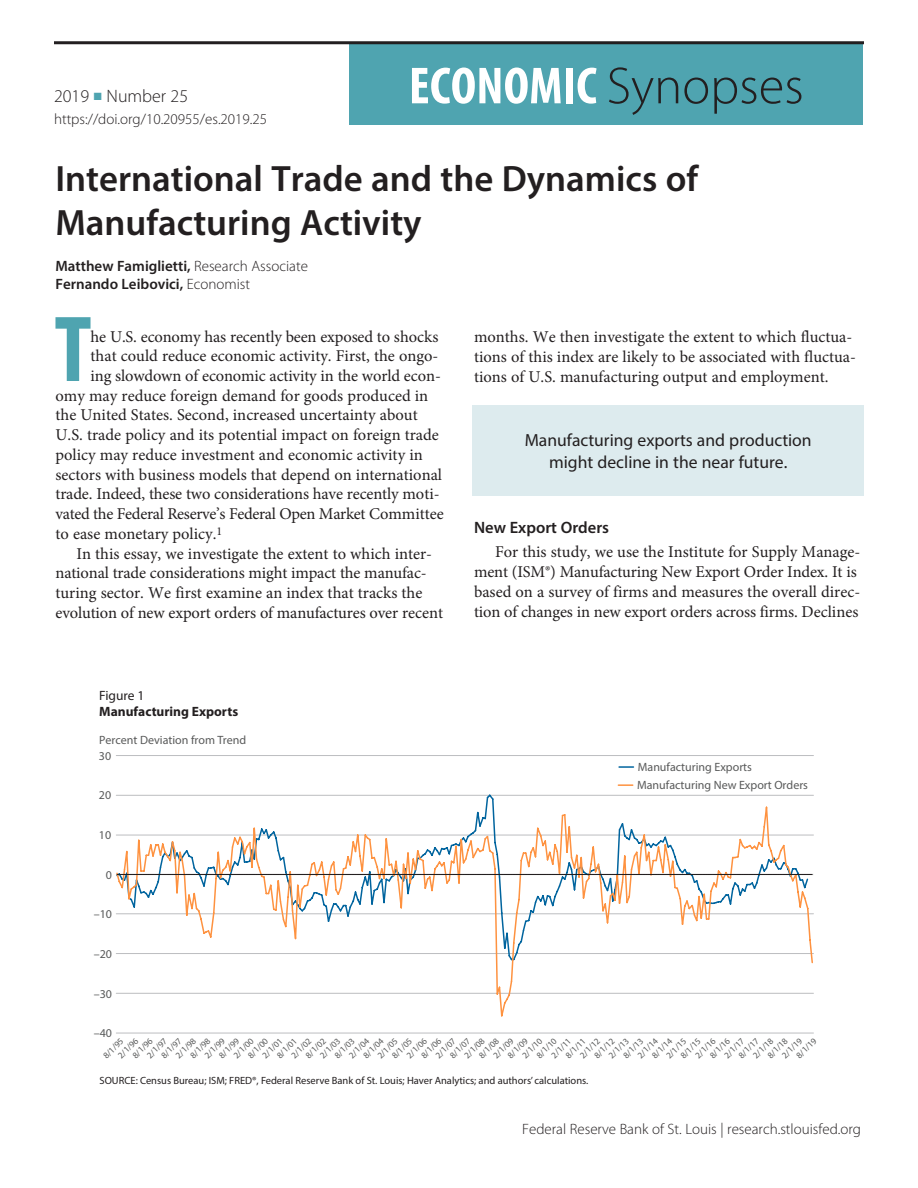
<style>
.page{position:relative;width:918px;height:1188px;background:#fff}
.page>*{position:absolute;margin:0;border:0;box-sizing:border-box;transform-origin:0 0}
.Drop_Cap_NEW{font:700 condensed 94.65px "Myriad Pro";color:#4fa4b0}
.t1{font:700 condensed 52.5px "Myriad Pro";letter-spacing:.005em;color:#fff}
.Title_NEW{font:600 36.75px/44.1px "Myriad Pro";color:#231f20}
.t2{font:300 18px "Myriad Pro";color:#231f20}
.Callout{font:17.7px/21.1px "Myriad Pro";color:#231f20;text-align:center}
.Text{font:16.5px/20.1px "Minion Pro";color:#231f20}
.Drop_Cap_NEW-2{font:16.5px "Minion Pro";color:#231f20}
.Drop_Cap_NEW-3{font:16.5px "Minion Pro";letter-spacing:-.02em;color:#231f20}
.Subhead{font:600 16.5px "Myriad Pro";color:#231f20}
.Abstract_Citation{font:300 15px "Myriad Pro";color:#231f20}
.Text-2{font:600 15px "Myriad Pro";color:#231f20}
.t3{font:700 13.5px/16.2px "Myriad Pro";color:#231f20}
.t4{font:12px/18.1px "Myriad Pro";color:#595a5a}
.t5{font:10.5px "Myriad Pro";color:#231f20}
.t6{font:9px "Myriad Pro";color:#595a5a}
.s1{color:#4fa4b0}
.s2{font-weight:300;font-stretch:normal;color:#231f20}
.s3{font-weight:300}
.s4{font-weight:400}
</style>
<div class="page">
<div style="left:350px;top:43px;width:513px;height:81px;background:#4fa4b0"></div>
<hr style="left:54px;top:41px;width:810px;height:3px;background:#231f20">
<hr style="left:116px;top:1033px;width:697px;height:1px;background:#bcbdc0">
<hr style="left:116px;top:795px;width:697px;height:1px;background:#bcbdc0">
<hr style="left:116px;top:755px;width:697px;height:1px;background:#bcbdc0">
<svg style="left:116px;top:794px;width:693px;height:12px"></svg>
<svg style="left:116px;top:806px;width:698px;height:211px"></svg>
<svg style="left:116px;top:874px;width:697px;height:1px"></svg>
<svg style="left:619px;top:766px;width:14px;height:2px"></svg>
<svg style="left:618px;top:784px;width:15px;height:2px"></svg>
<div style="left:472px;top:405px;width:392px;height:91px;background:#ddebee"></div>
<p class="t2" style="left:54px;top:86px;width:136px">2019 <span class="s1">■</span> Number 25</p>
<p class="Abstract_Citation" style="left:54px;top:111px;width:215px">https://doi.org/10.20955/es.2019.25</p>
<p class="t1" style="left:409px;top:53px;width:396px">ECONOMIC <span class="s2">Synopses</span></p>
<p class="Title_NEW" style="left:56px;top:156px;width:644px">International Trade and the Dynamics of<br>Manufacturing Activity</p>
<p class="Text-2" style="left:56px;top:257px;width:254px">Matthew Famiglietti, <span class="s3">Research Associate</span></p>
<p class="Text-2" style="left:56px;top:275px;width:196px">Fernando Leibovici, <span class="s3">Economist</span></p>
<p class="Drop_Cap_NEW" style="left:54px;top:290px;width:39px">T</p>
<p class="Drop_Cap_NEW-2" style="left:91px;top:326px;width:349px">he U.S. economy has recently been exposed to shocks</p>
<p class="Drop_Cap_NEW-2" style="left:91px;top:345px;width:349px">that could reduce economic activity. First, the ongo-</p>
<p class="Drop_Cap_NEW-2" style="left:91px;top:365px;width:352px">ing slowdown of economic activity in the world econ-</p>
<p class="Drop_Cap_NEW-2" style="left:56px;top:384px;width:374px">omy may reduce foreign demand for goods produced in</p>
<p class="Drop_Cap_NEW-2" style="left:56px;top:404px;width:364px">the United States. Second, increased uncertainty about</p>
<p class="Drop_Cap_NEW-2" style="left:56px;top:424px;width:385px">U.S. trade policy and its potential impact on foreign trade</p>
<p class="Drop_Cap_NEW-2" style="left:56px;top:444px;width:369px">policy may reduce investment and economic activity in</p>
<p class="Drop_Cap_NEW-2" style="left:56px;top:463px;width:388px">sectors with business models that depend on international</p>
<p class="Drop_Cap_NEW-2" style="left:56px;top:483px;width:386px">trade. Indeed, these two considerations have recently moti-</p>
<p class="Drop_Cap_NEW-3" style="left:56px;top:503px;width:390px">vated the Federal Reserve’s Federal Open Market Committee</p>
<p class="Drop_Cap_NEW-2" style="left:56px;top:523px;width:168px">to ease monetary policy.<sup>1</sup></p>
<p class="Text" style="left:56px;top:544px;width:389px;text-indent:21px">In this essay, we investigate the extent to which inter&shy;national trade considerations might impact the manufac&shy;turing sector. We first examine an index that tracks the evolution of new export orders of manufactures over recent</p>
<p class="t3" style="left:99px;top:687px;width:140px"><span class="s4">Figure 1<br></span>Manufacturing Exports</p>
<p class="t4" style="left:99px;top:730px;width:149px">Percent Deviation from Trend</p>
<p class="t4" style="left:99px;top:746px;width:14px">30</p>
<p class="t4" style="left:99px;top:786px;width:14px">20</p>
<p class="t4" style="left:99px;top:826px;width:14px">10</p>
<p class="t4" style="left:106px;top:865px;width:8px">0</p>
<p class="t4" style="left:94px;top:905px;width:20px">–10</p>
<p class="t4" style="left:94px;top:945px;width:20px">–20</p>
<p class="t4" style="left:94px;top:984px;width:20px">–30</p>
<p class="Text" style="left:474px;top:327px;width:383px">months. We then investigate the extent to which fluctua&shy;tions of this index are likely to be associated with fluctua&shy;tions of U.S. manufacturing output and employment.</p>
<p class="Callout" style="left:525px;top:430px;width:289px">Manufacturing exports and production might decline in the near future.</p>
<p class="Subhead" style="left:474px;top:517px;width:137px">New Export Orders</p>
<p class="Text" style="left:474px;top:542px;width:388px;text-indent:21px">For this study, we use the Institute for Supply Manage&shy;ment (ISM®) Manufacturing New Export Order Index. It is based on a survey of firms and measures the overall direc&shy;tion of changes in new export orders across firms. Declines</p>
<p class="t4" style="left:637px;top:758px;width:172px">Manufacturing Exports<br>Manufacturing New Export Orders</p>
<p class="t4" style="left:94px;top:1024px;width:20px">–40</p>
<p class="t6" style="left:346px;top:1053px;width:26px;rotate:-45deg">2/1/04</p>
<p class="t6" style="left:361px;top:1053px;width:26px;rotate:-45deg">8/1/04</p>
<p class="t6" style="left:116px;top:1053px;width:26px;rotate:-45deg">2/1/96</p>
<p class="t6" style="left:130px;top:1053px;width:26px;rotate:-45deg">8/1/96</p>
<p class="t6" style="left:202px;top:1053px;width:26px;rotate:-45deg">2/1/99</p>
<p class="t6" style="left:217px;top:1053px;width:26px;rotate:-45deg">8/1/99</p>
<p class="t6" style="left:635px;top:1053px;width:26px;rotate:-45deg">2/1/14</p>
<p class="t6" style="left:650px;top:1053px;width:26px;rotate:-45deg">8/1/14</p>
<p class="t6" style="left:404px;top:1053px;width:26px;rotate:-45deg">2/1/06</p>
<p class="t6" style="left:419px;top:1053px;width:26px;rotate:-45deg">8/1/06</p>
<p class="t6" style="left:231px;top:1053px;width:26px;rotate:-45deg">2/1/00</p>
<p class="t6" style="left:245px;top:1053px;width:26px;rotate:-45deg">8/1/00</p>
<p class="t6" style="left:505px;top:1053px;width:26px;rotate:-45deg">8/1/09</p>
<p class="t6" style="left:693px;top:1053px;width:26px;rotate:-45deg">2/1/16</p>
<p class="t6" style="left:491px;top:1053px;width:26px;rotate:-45deg">2/1/09</p>
<p class="t6" style="left:707px;top:1053px;width:26px;rotate:-45deg">8/1/16</p>
<p class="t6" style="left:188px;top:1053px;width:26px;rotate:-45deg">8/1/98</p>
<p class="t6" style="left:173px;top:1053px;width:26px;rotate:-45deg">2/1/98</p>
<p class="t6" style="left:534px;top:1053px;width:26px;rotate:-45deg">8/1/10</p>
<p class="t6" style="left:779px;top:1053px;width:26px;rotate:-45deg">2/1/19</p>
<p class="t6" style="left:794px;top:1053px;width:26px;rotate:-45deg">8/1/19</p>
<p class="t6" style="left:520px;top:1053px;width:26px;rotate:-45deg">2/1/10</p>
<p class="t6" style="left:462px;top:1053px;width:26px;rotate:-45deg">2/1/08</p>
<p class="t6" style="left:476px;top:1053px;width:26px;rotate:-45deg">8/1/08</p>
<p class="t6" style="left:751px;top:1053px;width:26px;rotate:-45deg">2/1/18</p>
<p class="t6" style="left:765px;top:1053px;width:26px;rotate:-45deg">8/1/18</p>
<p class="t6" style="left:289px;top:1053px;width:26px;rotate:-45deg">2/1/02</p>
<p class="t6" style="left:303px;top:1053px;width:26px;rotate:-45deg">8/1/02</p>
<p class="t6" style="left:577px;top:1053px;width:26px;rotate:-45deg">2/1/12</p>
<p class="t6" style="left:592px;top:1053px;width:26px;rotate:-45deg">8/1/12</p>
<p class="t6" style="left:159px;top:1053px;width:26px;rotate:-45deg">8/1/97</p>
<p class="t6" style="left:144px;top:1053px;width:26px;rotate:-45deg">2/1/97</p>
<p class="t6" style="left:447px;top:1053px;width:26px;rotate:-45deg">8/1/07</p>
<p class="t6" style="left:433px;top:1053px;width:26px;rotate:-45deg">2/1/07</p>
<p class="t6" style="left:722px;top:1053px;width:26px;rotate:-45deg">2/1/17</p>
<p class="t6" style="left:736px;top:1053px;width:26px;rotate:-45deg">8/1/17</p>
<p class="t6" style="left:318px;top:1053px;width:26px;rotate:-45deg">2/1/03</p>
<p class="t6" style="left:332px;top:1053px;width:26px;rotate:-45deg">8/1/03</p>
<p class="t6" style="left:606px;top:1053px;width:26px;rotate:-45deg">2/1/13</p>
<p class="t6" style="left:621px;top:1053px;width:26px;rotate:-45deg">8/1/13</p>
<p class="t6" style="left:101px;top:1053px;width:26px;rotate:-45deg">8/1/95</p>
<p class="t6" style="left:375px;top:1053px;width:26px;rotate:-45deg">2/1/05</p>
<p class="t6" style="left:389px;top:1053px;width:26px;rotate:-45deg">8/1/05</p>
<p class="t6" style="left:664px;top:1053px;width:26px;rotate:-45deg">2/1/15</p>
<p class="t6" style="left:678px;top:1053px;width:26px;rotate:-45deg">8/1/15</p>
<p class="t6" style="left:260px;top:1053px;width:26px;rotate:-45deg">2/1/01</p>
<p class="t6" style="left:274px;top:1053px;width:26px;rotate:-45deg">8/1/01</p>
<p class="t6" style="left:549px;top:1052px;width:25px;rotate:-45deg">2/1/11</p>
<p class="t6" style="left:563px;top:1052px;width:25px;rotate:-45deg">8/1/11</p>
<p class="t5" style="left:100px;top:1074px;width:490px">SOURCE: Census Bureau; ISM; FRED®, Federal Reserve Bank of St. Louis; Haver Analytics; and authors’ calculations.</p>
<p class="Abstract_Citation" style="left:522px;top:1121px;width:340px">Federal Reserve Bank of St. Louis | research.stlouisfed.org</p>
</div>
